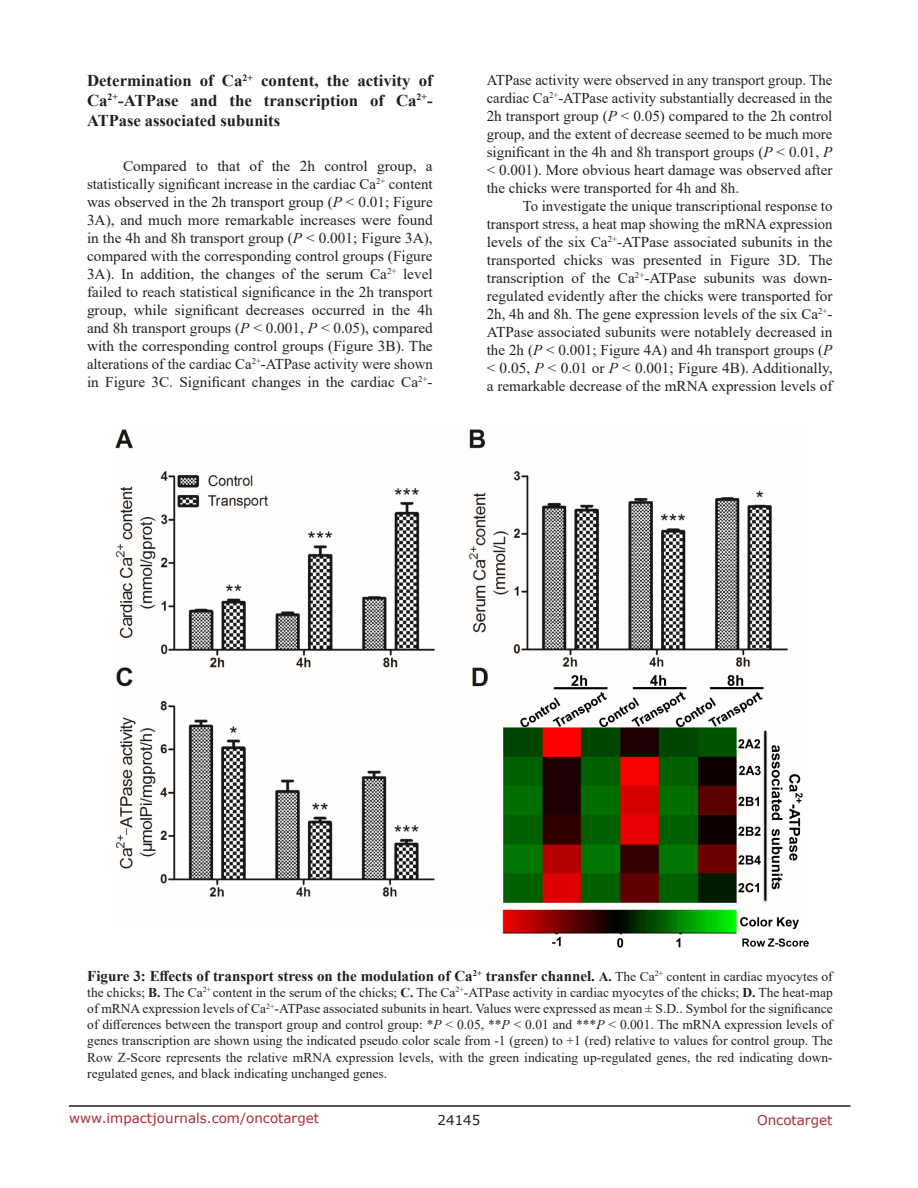
<style>
.page{position:relative;width:918px;height:1188px;background:#fff}
.page>*{position:absolute;margin:0;border:0;box-sizing:border-box;transform-origin:0 0}
.SubHeading{font:700 16.5px/19.8px "Times New Roman";color:#221f22;text-align:justify}
.BodyText{font:15px/18px "Times New Roman";color:#221f22;text-align:justify}
.FigureText{font:700 15px "Times New Roman";color:#221f22}
.FigureText-2{font:13.5px/16.2px "Times New Roman";color:#221f22;text-align:justify}
.t1{font:13.5px "Verdana";color:#ac2b31}
.t2{font:13.5px "Verdana";color:#221f22}
.s1{font-style:italic}
.s2{font-size:13.5px}
.s3{font-weight:400;font-size:13.5px}
.s4{font-weight:700}
</style>
<div class="page">
<hr style="left:69px;top:1105px;width:781px;height:2px;background:#231f20">
<img style="left:115px;top:429px;width:694px;height:519px">
<p class="SubHeading" style="left:87px;top:70px;width:347px">Determination of Ca<sup>2+</sup> content, the activity of Ca<sup>2+</sup>-ATPase and the transcription of Ca<sup>2+</sup>- ATPase associated subunits</p>
<p class="BodyText" style="left:87px;top:156px;width:347px;text-indent:36px">Compared to that of the 2h control group, a statistically significant increase in the cardiac Ca<sup>2+</sup> content was observed in the 2h transport group (<span class="s1">P</span> &lt; 0.01; Figure 3A), and much more remarkable increases were found in the 4h and 8h transport group (<span class="s1">P</span> &lt; 0.001; Figure 3A), compared with the corresponding control groups (Figure 3A). In addition, the changes of the serum Ca<sup>2+</sup> level failed to reach statistical significance in the 2h transport group, while significant decreases occurred in the 4h and 8h transport groups (<span class="s1">P</span> &lt; 0.001, <span class="s1">P</span> &lt; 0.05), compared with the corresponding control groups (Figure 3B). The alterations of the cardiac Ca<sup>2+</sup>-ATPase activity were shown in Figure 3C. Significant changes in the cardiac Ca<sup>2+</sup>-</p>
<p class="BodyText" style="left:487px;top:71px;width:347px">ATPase activity were observed in any transport group. The cardiac Ca<sup>2+</sup>-ATPase activity substantially decreased in the 2h transport group (<span class="s1">P</span> &lt; 0.05) compared to the 2h control group, and the extent of decrease seemed to be much more significant in the 4h and 8h transport groups (<span class="s1">P</span> &lt; 0.01, <span class="s1">P </span>&lt; 0.001). More obvious heart damage was observed after the chicks were transported for 4h and 8h.</p>
<p class="BodyText" style="left:487px;top:197px;width:347px;text-indent:36px">To investigate the unique transcriptional response to transport stress, a heat map showing the mRNA expression levels of the six Ca<sup>2+</sup>-ATPase associated subunits in the transported chicks was presented in Figure 3D. The transcription of the Ca<sup>2+</sup>-ATPase subunits was down&shy;regulated evidently after the chicks were transported for 2h, 4h and 8h. The gene expression levels of the six Ca<sup>2+</sup>- ATPase associated subunits were notablely decreased in the 2h (<span class="s1">P</span> &lt; 0.001; Figure 4A) and 4h transport groups (<span class="s1">P </span>&lt; 0.05, <span class="s1">P</span> &lt; 0.01 or <span class="s1">P</span> &lt; 0.001; Figure 4B). Additionally, a remarkable decrease of the mRNA expression levels of</p>
<p class="FigureText" style="left:87px;top:965px;width:747px">Figure 3: Effects of transport stress on the modulation of Ca<sup>2+</sup> transfer channel. <span class="s2">A.</span> <span class="s3">The Ca</span><sup>2+</sup> <span class="s3">content in cardiac myocytes of</span></p>
<p class="FigureText-2" style="left:87px;top:984px;width:747px">the chicks; <span class="s4">B.</span> The Ca<sup>2+</sup> content in the serum of the chicks; <span class="s4">C.</span> The Ca<sup>2+</sup>-ATPase activity in cardiac myocytes of the chicks; <span class="s4">D.</span> The heat-map of mRNA expression levels of Ca<sup>2+</sup>-ATPase associated subunits in heart. Values were expressed as mean ± S.D.. Symbol for the significance of differences between the transport group and control group: *<span class="s1">P</span> &lt; 0.05, **<span class="s1">P</span> &lt; 0.01 and ***<span class="s1">P</span> &lt; 0.001. The mRNA expression levels of genes transcription are shown using the indicated pseudo color scale from -1 (green) to +1 (red) relative to values for control group. The Row Z-Score represents the relative mRNA expression levels, with the green indicating up-regulated genes, the red indicating down&shy;regulated genes, and black indicating unchanged genes.</p>
<p class="t1" style="left:69px;top:1109px;width:252px">www.impactjournals.com/oncotarget</p>
<p class="t2" style="left:438px;top:1111px;width:44px">24145</p>
<p class="t1" style="left:757px;top:1111px;width:77px">Oncotarget</p>
</div>
